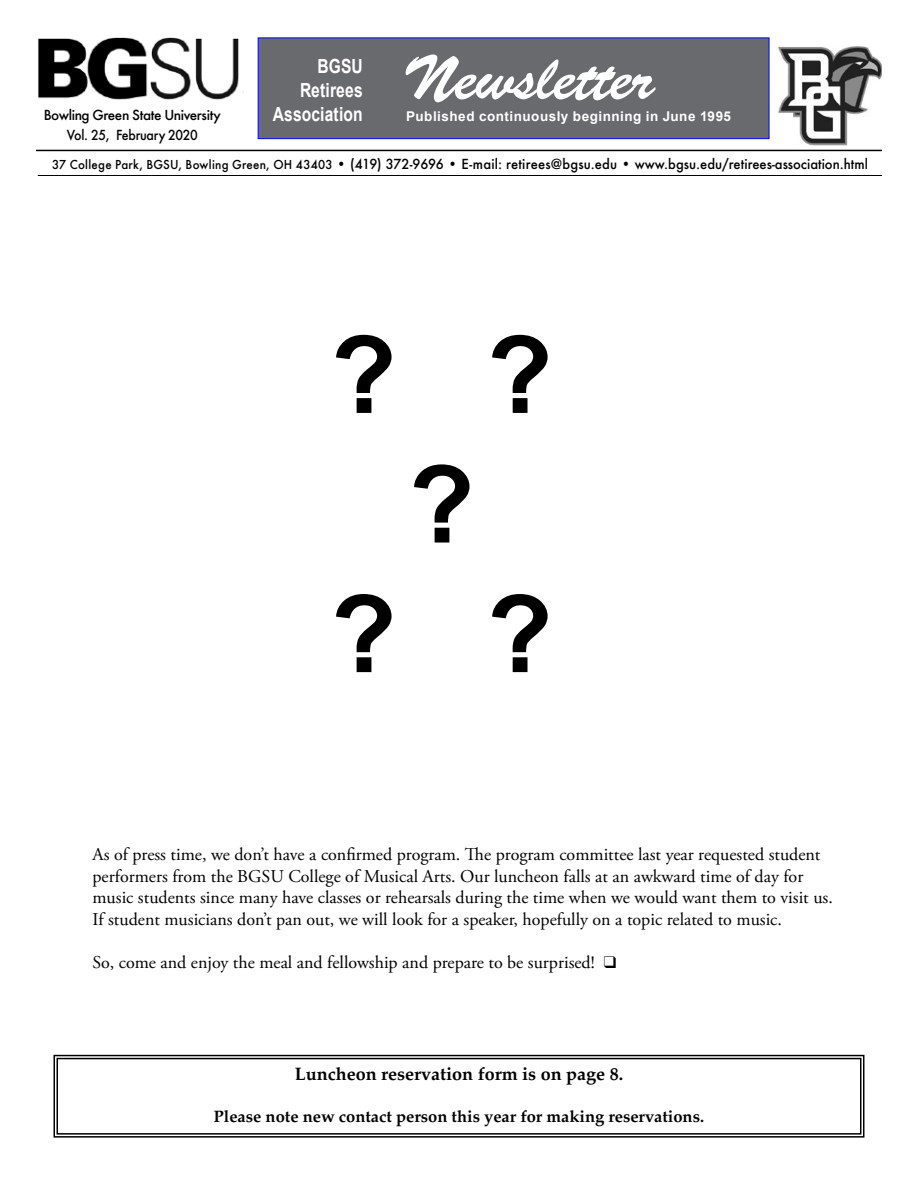
<style>
.page{position:relative;width:918px;height:1188px;background:#fff}
.page>*{position:absolute;margin:0;border:0;box-sizing:border-box;transform-origin:0 0}
.t1{font:700 108px/129.6px "Arial";color:#000;text-align:center}
.t2{font:63px "Brush Script Std";letter-spacing:-.01em;color:#fff}
.t3{font:700 19.5px/24px "Arial";letter-spacing:.01em;color:#fff;text-align:right;scale:.8 1}
.t4{font:18px/21.6px "Adobe Garamond Pro";color:#000}
.t5{font:700 18px "Palatino";color:#000}
.t6{font:700 16.5px "Palatino";color:#000}
.t7{font:500 13.5px "Futura";color:#000;scale:.96 1}
.t8{font:500 13.5px/19.5px "Futura";letter-spacing:-.03em;color:#000;text-align:center}
.t9{font:700 13.5px "Arial";letter-spacing:.035em;color:#fff}
.s1{font-size:12px}
</style>
<div class="page">
<div style="left:258px;top:38px;width:511px;height:101px;background:#696a6d;border:1px solid #00f"></div>
<hr style="left:36px;top:150px;width:846px;height:1px;background:#000">
<hr style="left:38px;top:175px;width:844px;height:1px;background:#000">
<img style="left:38px;top:38px;width:205px;height:62px">
<img style="left:778px;top:46px;width:104px;height:100px">
<svg style="left:53px;top:1054px;width:812px;height:84px"></svg>
<div style="left:57px;top:1058px;width:804px;height:77px;border:1px solid #000"></div>
<p class="t3" style="left:273px;top:55px;width:114px">BGSU<br>Retirees<br>Association</p>
<h2 class="t2" style="left:403px;top:43px;width:254px">Newsletter</h2>
<p class="t8" style="left:44px;top:105px;width:179px">Bowling Green State University<br>Vol. 25, February 2020</p>
<p class="t9" style="left:406px;top:107px;width:326px">Published continuously beginning in June 1995</p>
<p class="t7" style="left:52px;top:155px;width:851px"><span class="s1">37 College Park, BGSU, Bowling Green, OH 43403</span> • (419) 372-9696 • E-mail: retirees@bgsu.edu • www.bgsu.edu/retirees-association.html</p>
<h1 class="t1" style="left:330px;top:313px;width:224px">? ? ?<br>? ?</h1>
<p class="t4" style="left:92px;top:844px;width:742px">As of press time, we don’t have a confirmed program. The program committee last year requested student performers from the BGSU College of Musical Arts. Our luncheon falls at an awkward time of day for music students since many have classes or rehearsals during the time when we would want them to visit us.<br>If student musicians don’t pan out, we will look for a speaker, hopefully on a topic related to music.</p>
<p class="t4" style="left:92px;top:952px;width:525px">So, come and enjoy the meal and fellowship and prepare to be surprised! ❑</p>
<p class="t5" style="left:295px;top:1059px;width:330px">Luncheon reservation form is on page 8.</p>
<p class="t6" style="left:214px;top:1102px;width:492px">Please note new contact person this year for making reservations.</p>
</div>
